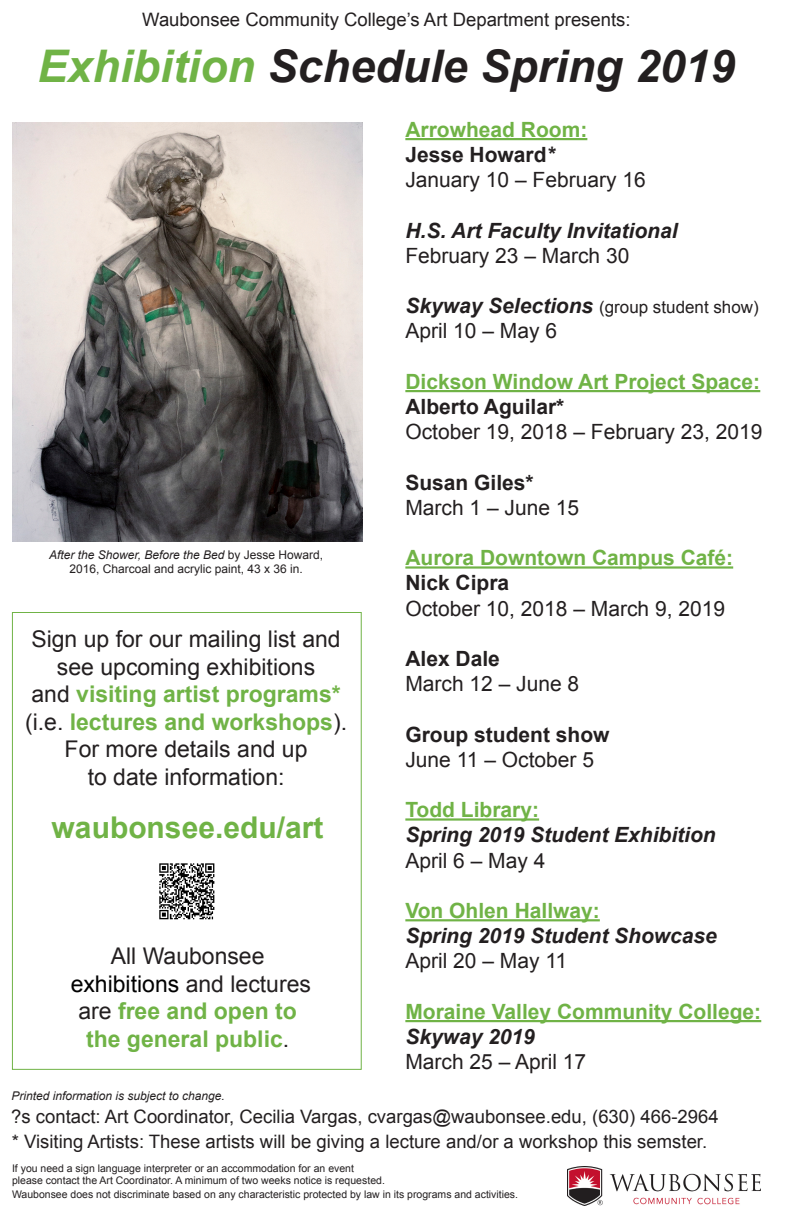
<style>
.page{position:relative;width:792px;height:1224px;background:#fff}
.page>*{position:absolute;margin:0;border:0;box-sizing:border-box;transform-origin:0 0}
.t1{font:italic 700 45px "Arial";color:#231f20}
.t2{font:700 30px "Arial";color:#70b346}
.t3{font:23px "Arial";color:#231f20}
.t4{font:700 23px "Arial";color:#70b346}
.t5{font:23px "Arial";color:#000}
.t6{font:21px "Arial";color:#231f20}
.t7{font:700 21px "Arial";color:#70b346}
.t8{font:italic 700 21px "Arial";color:#231f20}
.t9{font:700 21px "Arial";color:#231f20}
.t10{font:18.5px "Arial";color:#231f20}
.t11{font:17px "Arial";color:#231f20}
.t12{font:italic 12px "Arial";color:#231f20}
.t13{font:12px "Arial";color:#231f20}
.t14{font:10.5px "Arial";color:#231f20}
.s1{color:#70b346}
.s2{font-style:italic}
.s3{font-weight:700;font-style:italic;font-size:21px}
.s4{font-style:normal}
.s5{font-weight:400;color:#231f20}
.s6{color:#231f20}
</style>
<div class="page">
<div style="left:12px;top:612px;width:350px;height:458px;border:1px solid #70b346"></div>
<img style="left:159px;top:863px;width:56px;height:57px">
<img style="left:567px;top:1166px;width:193px;height:39px">
<hr style="left:405px;top:138px;width:182px;height:2px;background:#70b346">
<hr style="left:405px;top:390px;width:355px;height:2px;background:#70b346">
<hr style="left:405px;top:566px;width:328px;height:3px;background:#70b346">
<hr style="left:405px;top:818px;width:134px;height:3px;background:#70b346">
<hr style="left:405px;top:919px;width:195px;height:2px;background:#70b346">
<hr style="left:405px;top:1020px;width:356px;height:2px;background:#70b346">
<img style="left:12px;top:123px;width:350px;height:419px">
<p class="t10" style="left:142px;top:8px;width:490px">Waubonsee Community College’s Art Department presents:</p>
<p class="t1" style="left:38px;top:37px;width:699px"><span class="s1">Exhibition</span> Schedule Spring 2019</p>
<p class="t7" style="left:405px;top:116px;width:184px">Arrowhead Room:</p>
<p class="t9" style="left:405px;top:141px;width:151px">Jesse Howard<span class="s2">*</span></p>
<p class="t6" style="left:405px;top:166px;width:242px">January 10 – February 16</p>
<p class="t8" style="left:405px;top:217px;width:274px">H.S. Art Faculty Invitational</p>
<p class="t6" style="left:405px;top:242px;width:226px">February 23 – March 30</p>
<p class="t11" style="left:405px;top:296px;width:355px"><span class="s3">Skyway Selections</span> (group student show)</p>
<p class="t6" style="left:405px;top:317px;width:153px">April 10 – May 6</p>
<p class="t7" style="left:405px;top:368px;width:356px">Dickson Window Art Project Space:</p>
<p class="t9" style="left:405px;top:393px;width:161px">Alberto Aguilar*</p>
<p class="t6" style="left:405px;top:418px;width:359px">October 19, 2018 – February 23, 2019</p>
<p class="t9" style="left:405px;top:468px;width:130px">Susan Giles*</p>
<p class="t6" style="left:405px;top:494px;width:175px">March 1 – June 15</p>
<p class="t7" style="left:405px;top:544px;width:329px">Aurora Downtown Campus Café:</p>
<p class="t9" style="left:405px;top:569px;width:105px">Nick Cipra</p>
<p class="t6" style="left:405px;top:595px;width:321px">October 10, 2018 – March 9, 2019</p>
<p class="t9" style="left:405px;top:645px;width:96px">Alex Dale</p>
<p class="t6" style="left:405px;top:670px;width:175px">March 12 – June 8</p>
<p class="t9" style="left:405px;top:720px;width:206px">Group student show</p>
<p class="t6" style="left:405px;top:746px;width:190px">June 11 – October 5</p>
<p class="t7" style="left:405px;top:796px;width:135px">Todd Library:</p>
<p class="t8" style="left:405px;top:821px;width:312px">Spring 2019 Student Exhibition</p>
<p class="t6" style="left:405px;top:847px;width:142px">April 6 – May 4</p>
<p class="t7" style="left:405px;top:897px;width:196px">Von Ohlen Hallway:</p>
<p class="t8" style="left:405px;top:922px;width:313px">Spring 2019 Student Showcase</p>
<p class="t6" style="left:405px;top:947px;width:163px">April 20 – May 11</p>
<p class="t7" style="left:405px;top:998px;width:357px">Moraine Valley Community College:</p>
<p class="t8" style="left:405px;top:1023px;width:131px">Skyway 2019</p>
<p class="t6" style="left:405px;top:1048px;width:182px">March 25 – April 17</p>
<p class="t12" style="left:49px;top:547px;width:276px">After the Shower, Before the Bed <span class="s4">by Jesse Howard,</span></p>
<p class="t13" style="left:69px;top:561px;width:235px">2016, Charcoal and acrylic paint, 43 x 36 in.</p>
<p class="t3" style="left:31px;top:624px;width:311px">Sign up for our mailing list and</p>
<p class="t3" style="left:57px;top:651px;width:260px">see upcoming exhibitions</p>
<p class="t4" style="left:31px;top:679px;width:311px"><span class="s5">and</span> visiting artist programs*</p>
<p class="t4" style="left:25px;top:707px;width:324px"><span class="s5">(i.e.</span> lectures and workshops<span class="s5">).</span></p>
<p class="t3" style="left:65px;top:734px;width:244px">For more details and up</p>
<p class="t3" style="left:88px;top:762px;width:198px">to date information:</p>
<p class="t2" style="left:52px;top:808px;width:273px">waubonsee.edu/art</p>
<p class="t3" style="left:111px;top:941px;width:155px">All Waubonsee</p>
<p class="t5" style="left:71px;top:969px;width:242px">exhibitions <span class="s6">and lectures</span></p>
<p class="t4" style="left:78px;top:996px;width:220px"><span class="s5">are</span> free and open to</p>
<p class="t4" style="left:86px;top:1024px;width:205px">the general public<span class="s5">.</span></p>
<p class="t12" style="left:12px;top:1088px;width:215px">Printed information is subject to change.</p>
<p class="t10" style="left:12px;top:1129px;width:697px">* Visiting Artists: These artists will be giving a lecture and/or a workshop this semster.</p>
<p class="t10" style="left:11px;top:1105px;width:709px">?s contact: Art Coordinator, Cecilia Vargas, cvargas@waubonsee.edu, (630) 466-2964</p>
<p class="t14" style="left:12px;top:1161px;width:344px">If you need a sign language interpreter or an accommodation for an event</p>
<p class="t14" style="left:12px;top:1174px;width:374px">please contact the Art Coordinator. A minimum of two weeks notice is requested.</p>
<p class="t14" style="left:12px;top:1187px;width:508px">Waubonsee does not discriminate based on any characteristic protected by law in its programs and activities.</p>
</div>
